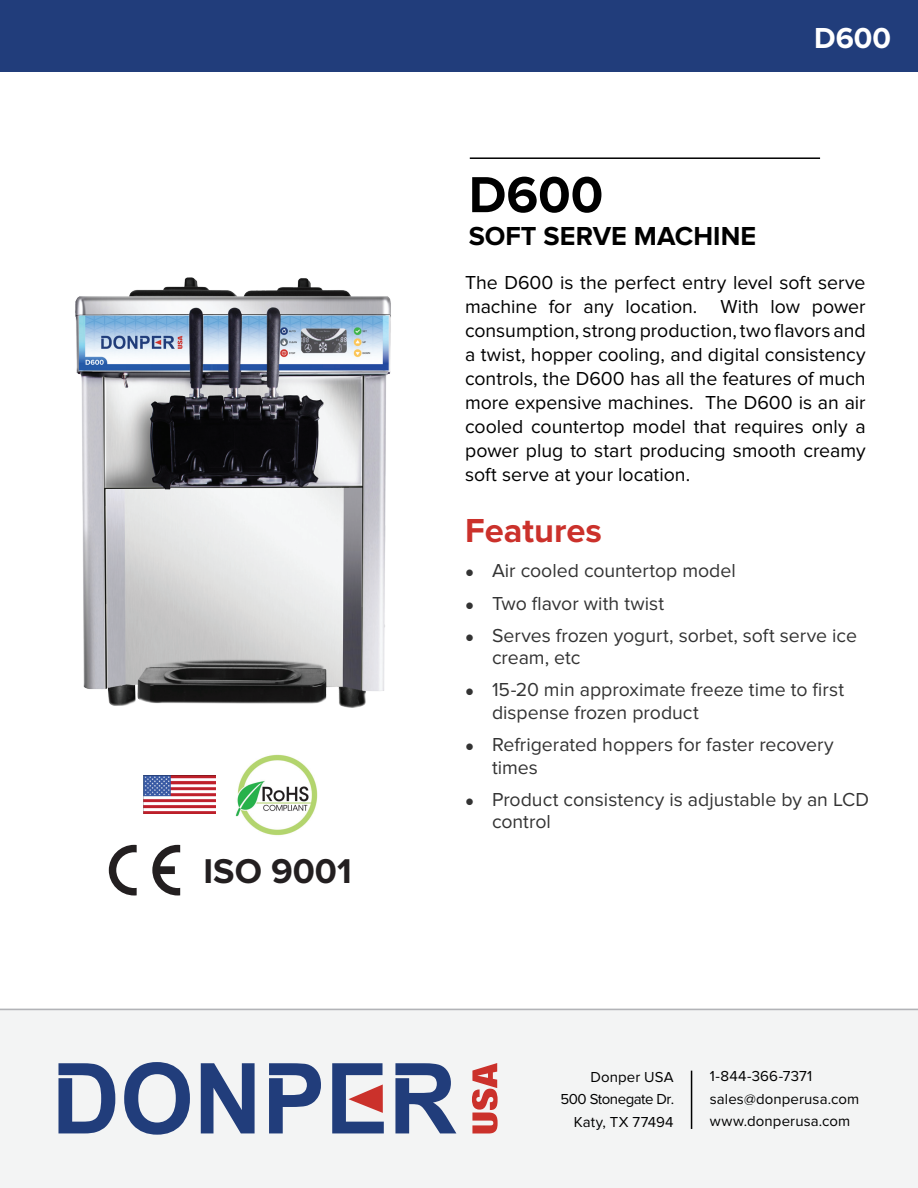
<style>
.page{position:relative;width:918px;height:1188px;background:#fff}
.page>*{position:absolute;margin:0;border:0;box-sizing:border-box;transform-origin:0 0}
.t1{font:700 52.5px "Proxima Nova";color:#000}
.t2{font:700 35.7px "Proxima Nova";color:#231f20}
.t3{font:700 34.5px "Proxima Nova";color:#cb312b}
.t4{font:700 30px "Proxima Nova";color:#fff}
.t5{font:700 27px "Proxima Nova";color:#000}
.t6{font:19.5px/24px "Proxima Nova";color:#000}
.t7{font:15px/22.5px "Proxima Nova";letter-spacing:.005em;color:#000;text-align:right}
.s1{font-family:"Trebuchet MS";font-size:15px}
</style>
<div class="page">
<hr style="left:470px;top:157px;width:350px;height:2px;background:#000">
<div style="left:0;top:0;width:918px;height:72px;background:#213d7b"></div>
<img style="left:143px;top:776px;width:73px;height:38px">
<img style="left:235px;top:754px;width:83px;height:82px">
<svg style="left:109px;top:845px;width:28px;height:51px"></svg>
<svg style="left:152px;top:845px;width:28px;height:51px"></svg>
<div style="left:0;top:1009px;width:918px;height:179px;background:#f3f4f4"></div>
<svg style="left:124px;top:1062px;width:66px;height:73px"></svg>
<svg style="left:201px;top:1063px;width:54px;height:70px"></svg>
<svg style="left:332px;top:1063px;width:52px;height:70px"></svg>
<svg style="left:269px;top:1063px;width:52px;height:70px"></svg>
<svg style="left:58px;top:1063px;width:57px;height:70px"></svg>
<svg style="left:395px;top:1063px;width:61px;height:70px"></svg>
<svg style="left:472px;top:1063px;width:26px;height:71px"></svg>
<hr style="left:691px;top:1071px;width:1px;height:58px;background:#000">
<hr style="left:0;top:1009px;width:918px;height:1px;background:#b2b3b7">
<img style="left:75px;top:277px;width:316px;height:431px">
<h2 class="t2" style="left:204px;top:851px;width:150px">ISO 9001</h2>
<h1 class="t1" style="left:469px;top:164px;width:136px">D600</h1>
<h3 class="t5" style="left:469px;top:220px;width:289px">SOFT SERVE MACHINE</h3>
<h3 class="t4" style="left:814px;top:21px;width:78px">D600</h3>
<p class="t6" style="left:465px;top:271px;width:402px;text-align:justify">The D600 is the perfect entry level soft serve machine for any location. With low power consumption, strong production, two flavors and a twist, hopper cooling, and digital consistency controls, the D600 has all the features of much more expensive machines. The D600 is an air cooled countertop model that requires only a power plug to start producing smooth creamy soft serve at your location.</p>
<h3 class="t3" style="left:465px;top:510px;width:139px">Features</h3>
<p class="t6" style="left:465px;top:559px;width:272px"><span class="s1">●</span> Air cooled countertop model</p>
<p class="t6" style="left:465px;top:591px;width:201px"><span class="s1">●</span> Two flavor with twist</p>
<p class="t6" style="left:492px;top:624px;width:367px;line-height:22.5px;text-indent:-27px"><span class="s1">●</span> Serves frozen yogurt, sorbet, soft serve ice cream, etc</p>
<p class="t6" style="left:492px;top:679px;width:354px;line-height:22.5px;text-indent:-27px"><span class="s1">●</span> 15-20 min approximate freeze time to first dispense frozen product</p>
<p class="t6" style="left:492px;top:734px;width:343px;line-height:22.5px;text-indent:-27px"><span class="s1">●</span> Refrigerated hoppers for faster recovery times</p>
<p class="t6" style="left:492px;top:788px;width:378px;line-height:22.5px;text-indent:-27px"><span class="s1">●</span> Product consistency is adjustable by an LCD control</p>
<p class="t7" style="left:561px;top:1066px;width:115px">Donper USA<br>500 Stonegate Dr.<br>Katy, TX 77494</p>
<p class="t7" style="left:710px;top:1065px;width:151px;text-align:left">1-844-366-7371 sales@donperusa.com www.donperusa.com</p>
</div>
